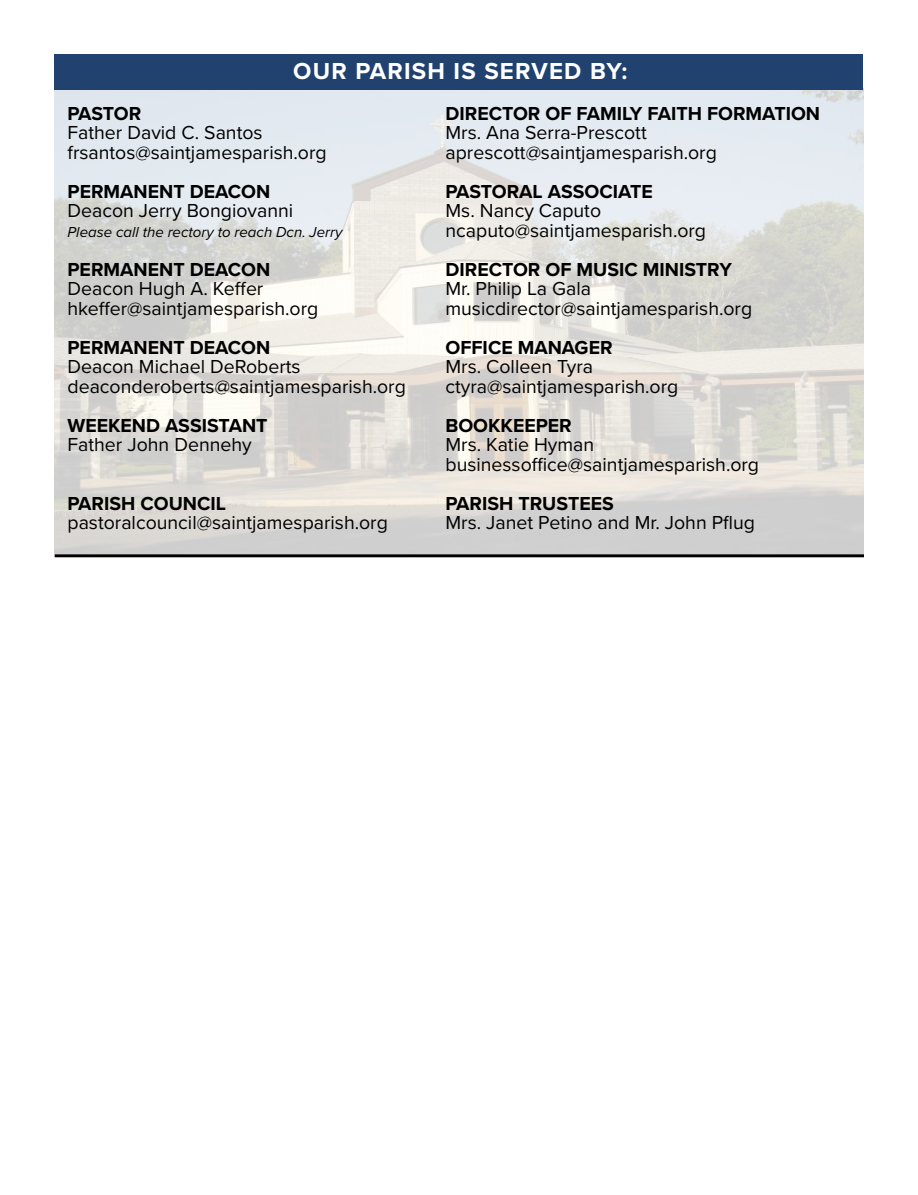
<style>
.page{position:relative;width:918px;height:1195px;background:#fff}
.page>*{position:absolute;margin:0;border:0;box-sizing:border-box;transform-origin:0 0}
.t1{font:700 24px "Proxima Nova";letter-spacing:.05em;color:#fff}
.t2{font:19.5px/19.5px "Proxima Nova";color:#000}
.t3{font:700 19.5px "Proxima Nova";color:#000}
.t4{font:italic 15px "Proxima Nova";color:#000}
</style>
<div class="page">
<img style="left:54px;top:89px;width:810px;height:464px">
<div style="left:55px;top:54px;width:808px;height:35px;background:#21426f"></div>
<hr style="left:55px;top:554px;width:809px;height:3px;background:#000">
<p class="t1" style="left:293px;top:53px;width:336px">OUR PARISH IS SERVED BY:</p>
<p class="t3" style="left:68px;top:99px;width:75px">PASTOR</p>
<p class="t3" style="left:445px;top:99px;width:376px">DIRECTOR OF FAMILY FAITH FORMATION</p>
<p class="t2" style="left:68px;top:122px;width:197px">Father David C. Santos</p>
<p class="t2" style="left:446px;top:122px;width:203px">Mrs. Ana Serra-Prescott</p>
<p class="t2" style="left:68px;top:142px;width:261px">frsantos@saintjamesparish.org</p>
<p class="t2" style="left:445px;top:142px;width:273px">aprescott@saintjamesparish.org</p>
<p class="t3" style="left:68px;top:177px;width:204px">PERMANENT DEACON</p>
<p class="t3" style="left:445px;top:177px;width:209px">PASTORAL ASSOCIATE</p>
<p class="t2" style="left:68px;top:200px;width:227px">Deacon Jerry Bongiovanni</p>
<p class="t2" style="left:446px;top:200px;width:157px">Ms. Nancy Caputo</p>
<p class="t4" style="left:68px;top:220px;width:276px">Please call the rectory to reach Dcn. Jerry</p>
<p class="t2" style="left:445px;top:220px;width:262px">ncaputo@saintjamesparish.org</p>
<p class="t3" style="left:67px;top:255px;width:204px">PERMANENT DEACON</p>
<p class="t3" style="left:445px;top:255px;width:288px">DIRECTOR OF MUSIC MINISTRY</p>
<p class="t2" style="left:67px;top:278px;width:197px">Deacon Hugh A. Keffer</p>
<p class="t2" style="left:445px;top:278px;width:147px">Mr. Philip La Gala</p>
<p class="t2" style="left:67px;top:298px;width:252px">hkeffer@saintjamesparish.org</p>
<p class="t2" style="left:445px;top:298px;width:308px">musicdirector@saintjamesparish.org</p>
<p class="t3" style="left:67px;top:333px;width:204px">PERMANENT DEACON</p>
<p class="t3" style="left:445px;top:333px;width:169px">OFFICE MANAGER</p>
<p class="t2" style="left:67px;top:356px;width:235px">Deacon Michael DeRoberts</p>
<p class="t2" style="left:445px;top:356px;width:149px">Mrs. Colleen Tyra</p>
<p class="t2" style="left:67px;top:376px;width:340px">deaconderoberts@saintjamesparish.org</p>
<p class="t2" style="left:446px;top:376px;width:234px">ctyra@saintjamesparish.org</p>
<p class="t3" style="left:67px;top:411px;width:202px">WEEKEND ASSISTANT</p>
<p class="t3" style="left:445px;top:411px;width:128px">BOOKKEEPER</p>
<p class="t2" style="left:67px;top:434px;width:186px">Father John Dennehy</p>
<p class="t2" style="left:445px;top:434px;width:315px">Mrs. Katie Hyman businessoffice@saintjamesparish.org</p>
<p class="t3" style="left:67px;top:489px;width:160px">PARISH COUNCIL</p>
<p class="t3" style="left:445px;top:489px;width:170px">PARISH TRUSTEES</p>
<p class="t2" style="left:67px;top:512px;width:322px">pastoralcouncil@saintjamesparish.org</p>
<p class="t2" style="left:446px;top:512px;width:311px">Mrs. Janet Petino and Mr. John Pflug</p>
</div>
